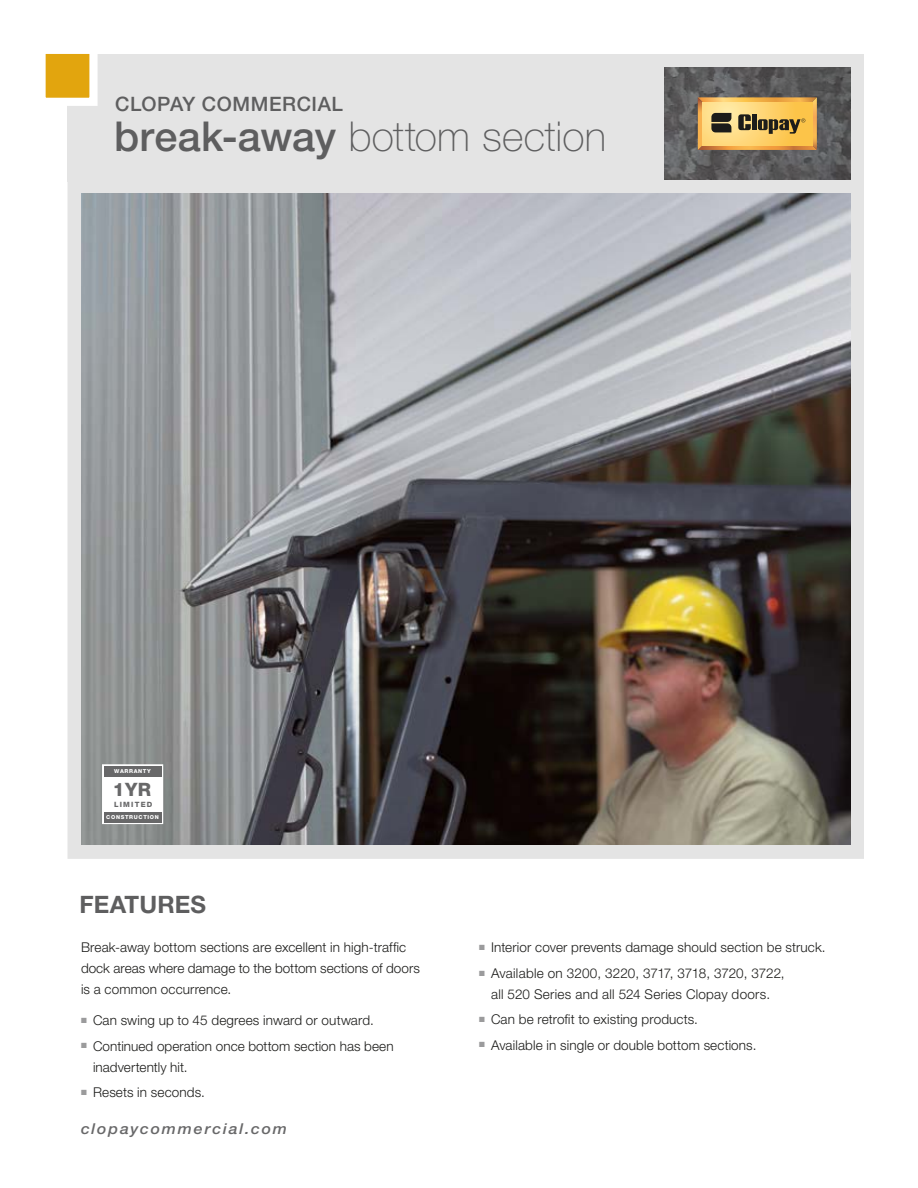
<style>
.page{position:relative;width:918px;height:1188px;background:#fff}
.page>*{position:absolute;margin:0;border:0;box-sizing:border-box;transform-origin:0 0}
.t1{font:100 41.25px "Helvetica Neue";color:#5e5e5f}
.t2{font:700 24px "Helvetica Neue";letter-spacing:.005em;color:#5e5e5f}
.t3{font:500 19.8px "Helvetica Neue";letter-spacing:.03em;color:#5e5e5f}
.t4{font:800 18.45px "Helvetica Neue";color:#686869}
.t5{font:italic 500 15px "Helvetica Neue";letter-spacing:.11em;color:#686869;scale:1.07 1}
.t6{font:300 13.5px/21px "Helvetica Neue";letter-spacing:.01em;color:#1c1c1a}
.t7{font:800 7.35px "Helvetica Neue";letter-spacing:.17em;color:#686869}
.t8{font:800 5.55px "Helvetica Neue";letter-spacing:.12em;color:#fff}
.t9{font:800 5.4px "Helvetica Neue";letter-spacing:.12em;color:#fff}
.s1{font-weight:500}
</style>
<div class="page">
<div style="left:68px;top:180px;width:796px;height:679px;background:#e4e4e4"></div>
<div style="left:68px;top:54px;width:796px;height:127px;background:#e4e4e4"></div>
<svg style="left:45px;top:53px;width:53px;height:57px"></svg>
<img style="left:664px;top:68px;width:186px;height:112px">
<svg style="left:698px;top:97px;width:119px;height:53px;background:#d6ac5a"></svg>
<img style="left:81px;top:193px;width:769px;height:651px">
<svg style="left:101px;top:764px;width:63px;height:61px;background:#f2f3f2"></svg>
<div style="left:104px;top:766px;width:58px;height:11px;background:#686869"></div>
<div style="left:104px;top:812px;width:57px;height:10px;background:#686869"></div>
<h3 class="t3" style="left:115px;top:92px;width:229px">CLOPAY COMMERCIAL</h3>
<h1 class="t1" style="left:114px;top:113px;width:494px"><span class="s1">break-away</span> bottom section</h1>
<p class="t8" style="left:114px;top:768px;width:38px">WARRANTY</p>
<h3 class="t4" style="left:113px;top:779px;width:40px">1YR</h3>
<p class="t7" style="left:114px;top:800px;width:40px">LIMITED</p>
<p class="t9" style="left:106px;top:814px;width:54px">CONSTRUCTION</p>
<h2 class="t2" style="left:79px;top:890px;width:128px">FEATURES</h2>
<p class="t6" style="left:81px;top:937px;width:340px">Break-away bottom sections are excellent in high-traffic dock areas where damage to the bottom sections of doors is a common occurrence.</p>
<p class="t6" style="left:81px;top:1010px;width:294px"><sup>■</sup> Can swing up to 45 degrees inward or outward.</p>
<p class="t6" style="left:93px;top:1035px;width:302px;text-indent:-12px"><sup>■</sup> Continued operation once bottom section has been inadvertently hit.</p>
<p class="t6" style="left:81px;top:1081px;width:126px"><sup>■</sup> Resets in seconds.</p>
<p class="t5" style="left:81px;top:1120px;width:194px">clopaycommercial.com</p>
<p class="t6" style="left:479px;top:937px;width:348px"><sup>■</sup> Interior cover prevents damage should section be struck.</p>
<p class="t6" style="left:479px;top:962px;width:307px;text-align:center"><sup>■</sup> Available on 3200, 3220, 3717, 3718, 3720, 3722, all 520 Series and all 524 Series Clopay doors.</p>
<p class="t6" style="left:479px;top:1009px;width:220px"><sup>■</sup> Can be retrofit to existing products.</p>
<p class="t6" style="left:479px;top:1034px;width:279px"><sup>■</sup> Available in single or double bottom sections.</p>
</div>
